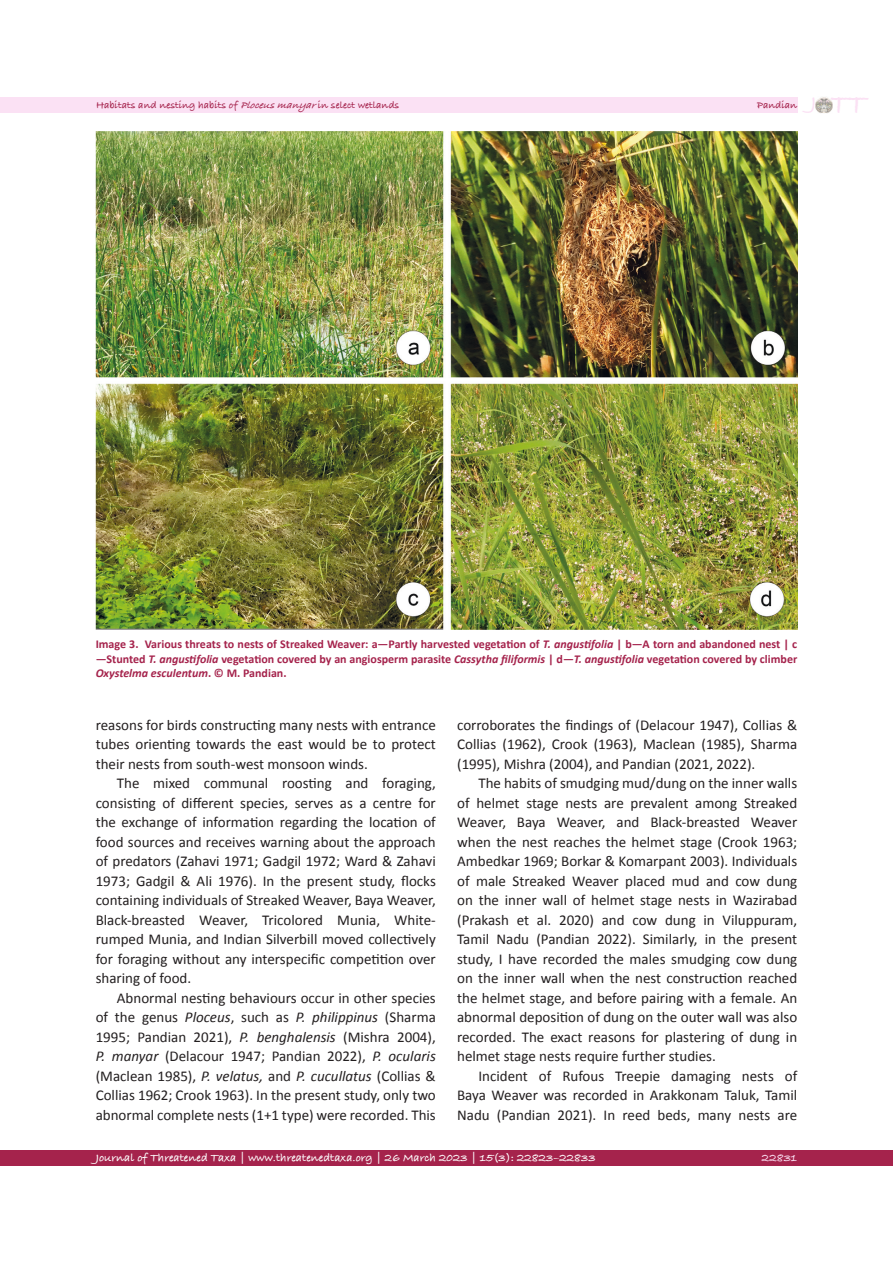
<style>
.page{position:relative;width:893px;height:1263px;background:#fff}
.page>*{position:absolute;margin:0;border:0;box-sizing:border-box;transform-origin:0 0}
.t1{font:700 28.95px "Bradley Hand ITCTT";color:#fbe1f4}
.t2{font:15px/19.5px "Calibri";color:#231f20;text-align:justify}
.t3{font:700 12px/14.4px "Calibri";color:#a5234c;text-align:justify}
.t4{font:700 12px "Bradley Hand ITCTT";color:#fff}
.t5{font:700 12px "Bradley Hand ITCTT";color:#fbe1f4}
.t6{font:700 10.5px "Bradley Hand ITCTT";color:#a5234c}
.s1{font-style:italic}
.s2{font-family:"Calibri Bold Italic 2";font-weight:400}
.s3{font-family:"Calibri Italic 2"}
.s4{font-family:"Calibri 2"}
</style>
<div class="page">
<div style="left:0;top:97px;width:797px;height:16px;background:#fbe1f4"></div>
<div style="left:0;top:1150px;width:893px;height:16px;background:#a5234c"></div>
<img style="left:815px;top:97px;width:17px;height:16px">
<img style="left:96px;top:132px;width:701px;height:497px">
<h1 class="t1" style="left:811px;top:82px;width:57px"><sup>J</sup> TT</h1>
<p class="t6" style="left:96px;top:97px;width:305px">Habitats and nesting habits of <span class="s1">Ploceusmanyar</span>in select wetlands</p>
<p class="t6" style="left:757px;top:97px;width:42px">Pandian</p>
<p class="t3" style="left:96px;top:637px;width:703px">Image 3. Various threats to nests of Streaked Weaver: a―Partly harvested vegetation of <span class="s2">T. angustifolia</span> | b―A torn and abandoned nest | c ―Stunted <span class="s2">T. angustifolia</span> vegetation covered by an angiosperm parasite <span class="s2">Cassytha filiformis</span> | d―<span class="s2">T. angustifolia</span> vegetation covered by climber <span class="s1">Oxystelma esculentum</span>. © M. Pandian.</p>
<p class="t2" style="left:96px;top:715px;width:342px">reasons for birds constructing many nests with entrance tubes orienting towards the east would be to protect their nests from south-west monsoon winds.</p>
<p class="t2" style="left:96px;top:774px;width:342px;text-indent:21px">The mixed communal roosting and foraging, consisting of different species, serves as a centre for the exchange of information regarding the location of food sources and receives warning about the approach of predators (Zahavi 1971; Gadgil 1972; Ward &amp; Zahavi 1973; Gadgil &amp; Ali 1976). In the present study, flocks containing individuals of Streaked Weaver, Baya Weaver, Black-breasted Weaver, Tricolored Munia, White&shy;rumped Munia, and Indian Silverbill moved collectively for foraging without any interspecific competition over sharing of food.</p>
<p class="t2" style="left:96px;top:988px;width:342px;text-indent:21px">Abnormal nesting behaviours occur in other species of the genus <span class="s3">Ploceus</span><span class="s4">, such as</span> <span class="s1">P. philippinus</span> (Sharma 1995; Pandian 2021), <span class="s1">P. benghalensis</span> (Mishra 2004), <span class="s3">P. manyar</span> (Delacour 1947; Pandian 2022), <span class="s1">P. ocularis </span>(Maclean 1985), <span class="s3">P. velatus,</span> <span class="s4">and</span> <span class="s3">P. cucullatus</span> <span class="s4">(Collias &amp; </span>Collias 1962; Crook 1963). In the present study, only two <span class="s4">abnormal complete nests (1+1 type) were recorded. This</span></p>
<p class="t2" style="left:457px;top:715px;width:342px">corroborates the findings of (Delacour 1947), Collias &amp; Collias (1962), Crook (1963), Maclean (1985), Sharma (1995), Mishra (2004), and Pandian (2021, 2022).</p>
<p class="t2" style="left:457px;top:774px;width:342px;text-indent:21px">The habits of smudging mud/dung on the inner walls of helmet stage nests are prevalent among Streaked Weaver, Baya Weaver, and Black-breasted Weaver when the nest reaches the helmet stage (Crook 1963; Ambedkar 1969; Borkar &amp; Komarpant 2003). Individuals of male Streaked Weaver placed mud and cow dung on the inner wall of helmet stage nests in Wazirabad (Prakash et al. 2020) and cow dung in Viluppuram, Tamil Nadu (Pandian 2022). Similarly, in the present study, I have recorded the males smudging cow dung on the inner wall when the nest construction reached the helmet stage, and before pairing with a female. An abnormal deposition of dung on the outer wall was also recorded. The exact reasons for plastering of dung in helmet stage nests require further studies.</p>
<p class="t2" style="left:457px;top:1066px;width:342px;text-indent:21px">Incident of Rufous Treepie damaging nests of Baya Weaver was recorded in Arakkonam Taluk, Tamil <span class="s4">Nadu (Pandian 2021). In reed beds, many nests are</span></p>
<p class="t4" style="left:96px;top:1149px;width:501px">Journal of Threatened Taxa | www.threatenedtaxa.org | 26 March 2023 | 15(3): 22823–22833</p>
<p class="t5" style="left:762px;top:1149px;width:37px">22831</p>
</div>
